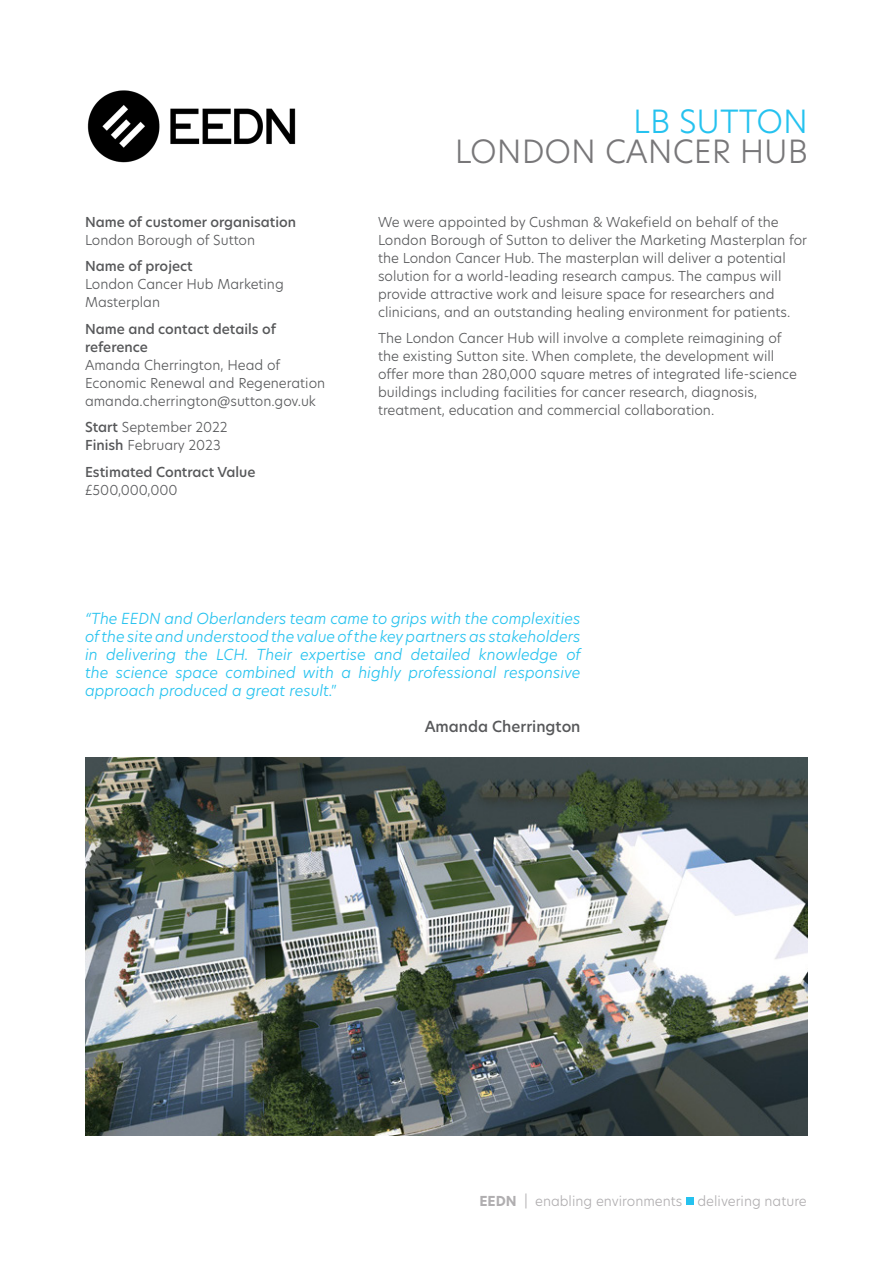
<style>
.page{position:relative;width:893px;height:1263px;background:#fff}
.page>*{position:absolute;margin:0;border:0;box-sizing:border-box;transform-origin:0 0}
.intro_copy_21pt_24-colour{font:300 31.5px "New Hero";color:#787779}
.intro_copy_21pt_24-colour-2{font:300 31.5px "New Hero";color:#25c2ef}
.Body_Text_White_Bold_Caps{font:italic 300 15px/18px "New Hero";color:#25c2ef;text-align:justify}
.Body_text_white{font:500 15px "New Hero";color:#57585a}
.Body{font:300 13.5px/18px "New Hero";color:#57585a}
.Main_Body{font:300 13.5px/18px "New Hero";color:#57585a}
.Body-2{font:500 13.5px/18px "New Hero";color:#57585a}
.t1{font:300 13.5px "New Hero";color:#b0aeb0}
.s1{font-weight:300}
.s2{font-weight:500}
.s3{font-weight:700}
</style>
<div class="page">
<div style="left:686px;top:1197px;width:8px;height:8px;background:#25c2ef"></div>
<img style="left:88px;top:90px;width:208px;height:73px">
<img style="left:85px;top:757px;width:723px;height:378px">
<p class="Body-2" style="left:85px;top:213px;width:213px">Name of customer organisation<br><span class="s1">London Borough of Sutton</span></p>
<p class="Body" style="left:85px;top:257px;width:200px"><span class="s2">Name of project<br></span>London Cancer Hub Marketing<br>Masterplan</p>
<p class="Body" style="left:85px;top:320px;width:242px"><span class="s2">Name and contact details of reference<br></span>Amanda Cherrington, Head of<br>Economic Renewal and Regeneration amanda.cherrington@sutton.gov.uk</p>
<p class="Body" style="left:85px;top:418px;width:144px"><span class="s2">Start</span> September 2022<br><span class="s2">Finish</span> February 2023</p>
<p class="Body-2" style="left:85px;top:463px;width:172px">Estimated Contract Value <span class="s1">£500,000,000</span></p>
<p class="intro_copy_21pt_24-colour-2" style="left:633px;top:100px;width:176px">LB SUTTON</p>
<p class="intro_copy_21pt_24-colour" style="left:455px;top:130px;width:355px">LONDON CANCER HUB</p>
<p class="Main_Body" style="left:378px;top:213px;width:430px">We were appointed by Cushman &amp; Wakefield on behalf of the London Borough of Sutton to deliver the Marketing Masterplan for the London Cancer Hub. The masterplan will deliver a potential solution for a world-leading research campus. The campus will provide attractive work and leisure space for researchers and clinicians, and an outstanding healing environment for patients.</p>
<p class="Body" style="left:378px;top:329px;width:420px">The London Cancer Hub will involve a complete reimagining of the existing Sutton site. When complete, the development will offer more than 280,000 square metres of integrated life-science buildings including facilities for cancer research, diagnosis, treatment, education and commercial collaboration.</p>
<p class="Body_Text_White_Bold_Caps" style="left:85px;top:609px;width:497px">“The EEDN and Oberlanders team came to grips with the complexities of the site and understood the value of the key partners as stakeholders in delivering the LCH. Their expertise and detailed knowledge of the science space combined with a highly professional responsive approach produced a great result."</p>
<p class="Body_text_white" style="left:425px;top:717px;width:157px">Amanda Cherrington</p>
<p class="t1" style="left:479px;top:1191px;width:329px"><span class="s3">EEDN</span> | enabling environments delivering nature</p>
</div>
